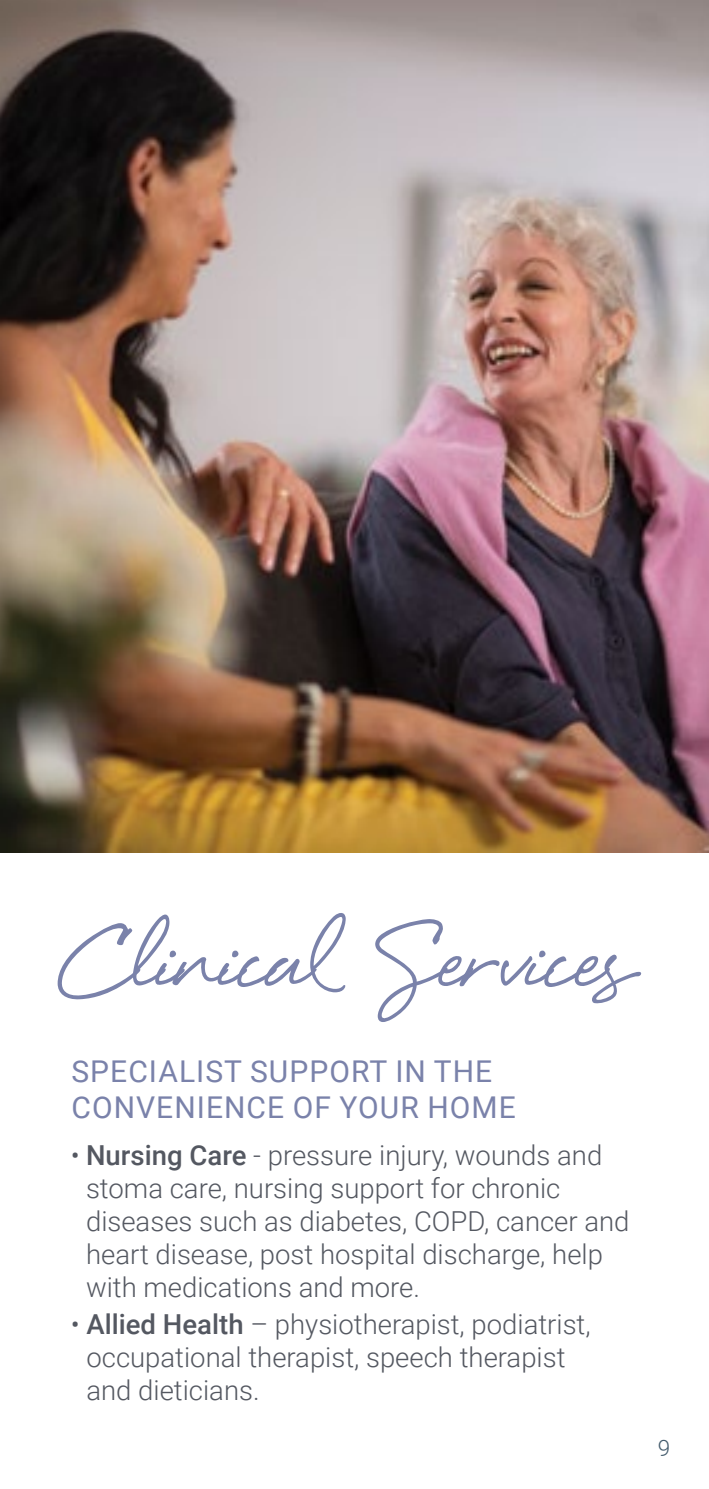
<style>
.page{position:relative;width:709px;height:1489px;background:#fff}
.page>*{position:absolute;margin:0;border:0;box-sizing:border-box;transform-origin:0 0}
.t1{font:165px "Eye Catching Pro";letter-spacing:-.02em;color:#7a82aa}
.t2{font:30px/36px "Roboto";letter-spacing:.035em;color:#7a82aa}
.t3{font:300 27.5px/33px "Roboto";color:#545861}
.t4{font:300 22.5px "Roboto";color:#445c6d}
.s1{font-weight:500}
</style>
<div class="page">
<img style="left:0;top:0;width:709px;height:852px">
<h1 class="t1" style="left:66px;top:892px;width:563px">Clinical Services</h1>
<p class="t2" style="left:71px;top:1052px;width:446px">SPECIALIST SUPPORT IN THE<br>CONVENIENCE OF YOUR HOME</p>
<p class="t3" style="left:86px;top:1137px;width:545px;text-indent:-15px">• <span class="s1">Nursing Care</span> - pressure injury, wounds and stoma care, nursing support for chronic diseases such as diabetes, COPD, cancer and heart disease, post hospital discharge, help with medications and more.</p>
<p class="t3" style="left:86px;top:1306px;width:505px;text-indent:-16px">• <span class="s1">Allied Health</span> – physiotherapist, podiatrist, occupational therapist, speech therapist and dieticians.</p>
<p class="t4" style="left:657px;top:1432px;width:14px">9</p>
</div>
